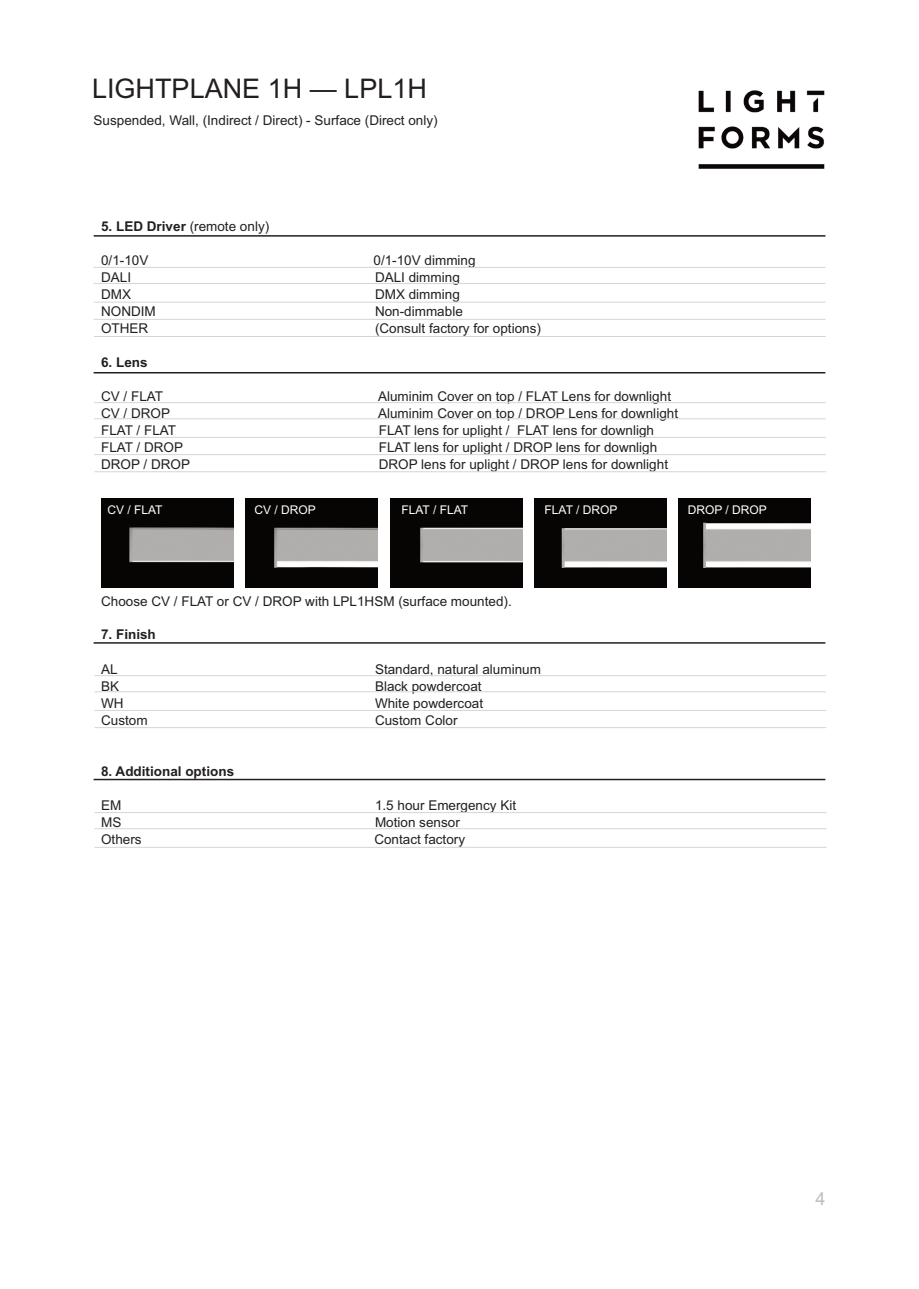
<style>
.page{position:relative;width:919px;height:1289px;background:#fff}
.page>*{position:absolute;margin:0;border:0;box-sizing:border-box;transform-origin:0 0}
.t1{font:27px "Arial";color:#231f20}
.t2{font:18px "Arial";color:#bcbdc0}
.t3{font:13.5px "Arial";color:#231f20}
.t4{font:700 13.5px "Arial";color:#231f20}
.t5{font:12px "Arial";color:#fff}
.s1{font-weight:700}
</style>
<div class="page">
<img style="left:698px;top:90px;width:127px;height:79px">
<img style="left:101px;top:498px;width:132px;height:89px">
<img style="left:245px;top:498px;width:132px;height:89px">
<img style="left:390px;top:498px;width:132px;height:89px">
<img style="left:534px;top:498px;width:132px;height:89px">
<img style="left:679px;top:498px;width:131px;height:89px">
<hr style="left:94px;top:235px;width:731px;height:2px;background:#231f20">
<hr style="left:94px;top:372px;width:731px;height:1px;background:#231f20">
<hr style="left:94px;top:642px;width:731px;height:1px;background:#231f20">
<hr style="left:94px;top:778px;width:731px;height:2px;background:#231f20">
<hr style="left:94px;top:283px;width:731px;height:1px;background:#d4d5d7">
<hr style="left:94px;top:267px;width:731px;height:1px;background:#d4d5d7">
<hr style="left:94px;top:302px;width:731px;height:1px;background:#d4d5d7">
<hr style="left:94px;top:319px;width:731px;height:1px;background:#d4d5d7">
<hr style="left:94px;top:336px;width:731px;height:1px;background:#d4d5d7">
<hr style="left:94px;top:418px;width:731px;height:1px;background:#d4d5d7">
<hr style="left:94px;top:402px;width:731px;height:1px;background:#d4d5d7">
<hr style="left:94px;top:437px;width:731px;height:1px;background:#d4d5d7">
<hr style="left:94px;top:454px;width:731px;height:1px;background:#d4d5d7">
<hr style="left:94px;top:471px;width:732px;height:1px;background:#d4d5d7">
<hr style="left:94px;top:691px;width:732px;height:1px;background:#d4d5d7">
<hr style="left:94px;top:675px;width:732px;height:1px;background:#d4d5d7">
<hr style="left:94px;top:710px;width:732px;height:1px;background:#d4d5d7">
<hr style="left:94px;top:727px;width:732px;height:1px;background:#d4d5d7">
<hr style="left:94px;top:828px;width:732px;height:1px;background:#d4d5d7">
<hr style="left:95px;top:812px;width:731px;height:1px;background:#d4d5d7">
<hr style="left:95px;top:847px;width:731px;height:1px;background:#d4d5d7">
<h1 class="t1" style="left:92px;top:73px;width:336px">LIGHTPLANE 1H — LPL1H</h1>
<p class="t3" style="left:94px;top:112px;width:345px">Suspended, Wall, (Indirect / Direct) - Surface (Direct only)</p>
<p class="t3" style="left:101px;top:218px;width:170px"><span class="s1">5. LED Driver</span> (remote only)</p>
<p class="t3" style="left:101px;top:252px;width:49px">0/1-10V</p>
<p class="t3" style="left:373px;top:252px;width:104px">0/1-10V dimming</p>
<p class="t3" style="left:101px;top:269px;width:32px">DALI</p>
<p class="t3" style="left:375px;top:269px;width:86px">DALI dimming</p>
<p class="t3" style="left:101px;top:286px;width:31px">DMX</p>
<p class="t3" style="left:375px;top:286px;width:86px">DMX dimming</p>
<p class="t3" style="left:101px;top:303px;width:56px">NONDIM</p>
<p class="t3" style="left:375px;top:303px;width:89px">Non-dimmable</p>
<p class="t3" style="left:101px;top:320px;width:49px">OTHER</p>
<p class="t3" style="left:375px;top:320px;width:167px">(Consult factory for options)</p>
<p class="t4" style="left:101px;top:354px;width:48px">6. Lens</p>
<p class="t3" style="left:101px;top:388px;width:64px">CV / FLAT</p>
<p class="t3" style="left:378px;top:388px;width:294px">Aluminim Cover on top / FLAT Lens for downlight</p>
<p class="t3" style="left:101px;top:405px;width:71px">CV / DROP</p>
<p class="t3" style="left:378px;top:405px;width:301px">Aluminim Cover on top / DROP Lens for downlight</p>
<p class="t3" style="left:101px;top:422px;width:77px">FLAT / FLAT</p>
<p class="t3" style="left:379px;top:422px;width:277px">FLAT lens for uplight / FLAT lens for downligh</p>
<p class="t3" style="left:101px;top:439px;width:84px">FLAT / DROP</p>
<p class="t3" style="left:379px;top:439px;width:280px">FLAT lens for uplight / DROP lens for downligh</p>
<p class="t3" style="left:101px;top:456px;width:91px">DROP / DROP</p>
<p class="t3" style="left:379px;top:456px;width:291px">DROP lens for uplight / DROP lens for downlight</p>
<p class="t5" style="left:107px;top:502px;width:57px">CV / FLAT</p>
<p class="t5" style="left:254px;top:502px;width:63px">CV / DROP</p>
<p class="t5" style="left:401px;top:502px;width:68px">FLAT / FLAT</p>
<p class="t5" style="left:544px;top:502px;width:74px">FLAT / DROP</p>
<p class="t5" style="left:687px;top:502px;width:81px">DROP / DROP</p>
<p class="t3" style="left:101px;top:593px;width:412px">Choose CV / FLAT or CV / DROP with LPL1HSM (surface mounted).</p>
<p class="t4" style="left:101px;top:627px;width:56px">7. Finish</p>
<p class="t3" style="left:101px;top:661px;width:18px">AL</p>
<p class="t3" style="left:375px;top:661px;width:167px">Standard, natural aluminum</p>
<p class="t3" style="left:101px;top:678px;width:20px">BK</p>
<p class="t3" style="left:375px;top:678px;width:108px">Black powdercoat</p>
<p class="t3" style="left:101px;top:695px;width:24px">WH</p>
<p class="t3" style="left:375px;top:695px;width:110px">White powdercoat</p>
<p class="t3" style="left:101px;top:712px;width:48px">Custom</p>
<p class="t3" style="left:375px;top:712px;width:84px">Custom Color</p>
<p class="t4" style="left:101px;top:763px;width:134px">8. Additional options</p>
<p class="t3" style="left:101px;top:797px;width:22px">EM</p>
<p class="t3" style="left:375px;top:797px;width:143px">1.5 hour Emergency Kit</p>
<p class="t3" style="left:101px;top:814px;width:22px">MS</p>
<p class="t3" style="left:375px;top:814px;width:86px">Motion sensor</p>
<p class="t3" style="left:101px;top:831px;width:42px">Others</p>
<p class="t3" style="left:374px;top:831px;width:92px">Contact factory</p>
<h2 class="t2" style="left:815px;top:1188px;width:12px">4</h2>
</div>
